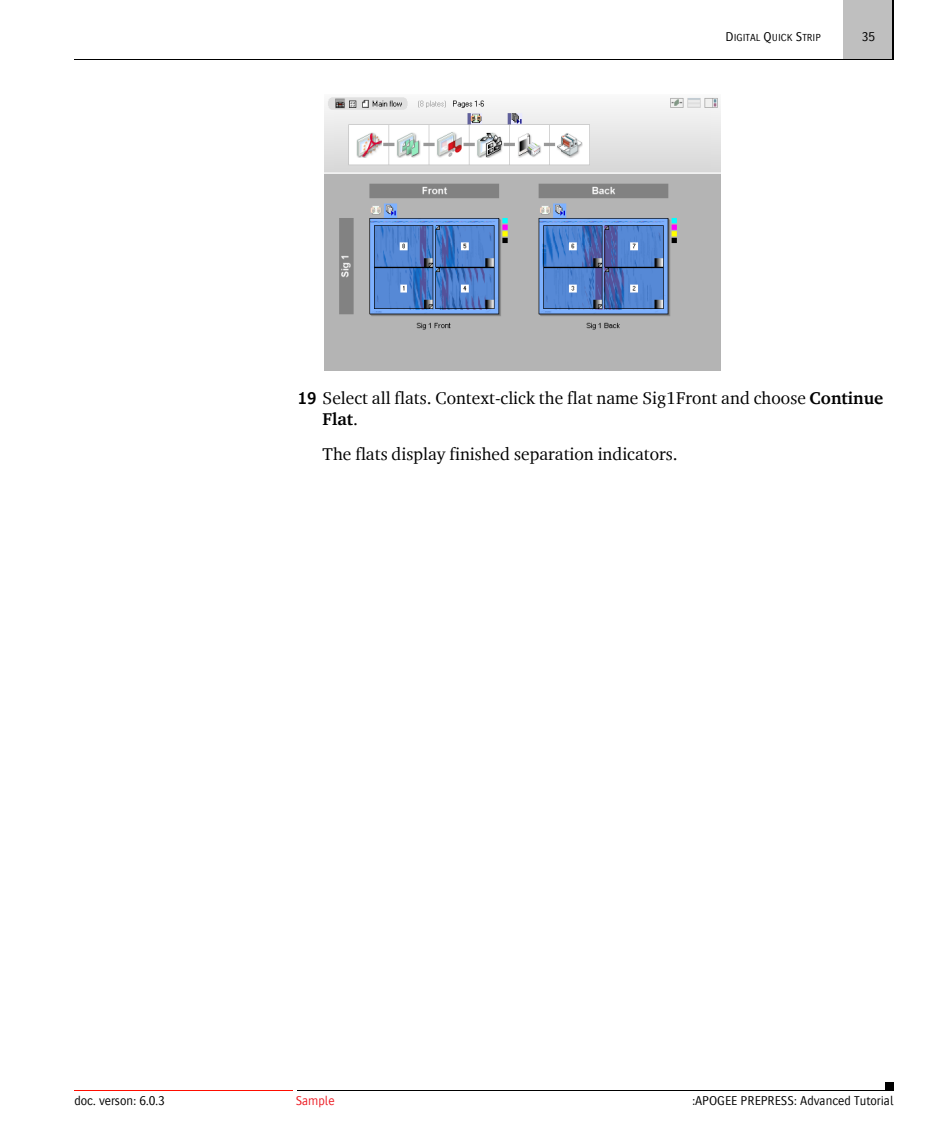
<style>
.page{position:relative;width:943px;height:1141px;background:#fff}
.page>*{position:absolute;margin:0;border:0;box-sizing:border-box;transform-origin:0 0}
.t1{font:17.5px "Charter ITC For Agfa";color:#000}
.t2{font:700 17.5px "Charter IT Cfor Agfa";color:#000}
.t3{font:300 13.12px "Bosis For Agfa";color:#000}
.t4{font:300 13.12px "Bosis For Agfa";color:#ed1c24}
.t5{font:300 10.5px "Bosis For Agfa";color:#000}
.s1{font-size:13.12px}
.s2{font-family:"Bosis For Agfa";font-weight:600}
.s3{font-family:"Charter IT Cfor Agfa";font-weight:700}
.s4{font-family:"Charter ITC For Agfa";font-weight:400}
</style>
<div class="page">
<div style="left:843px;top:0;width:50px;height:60px;background:#bfbfbf"></div>
<hr style="left:892px;top:0;width:2px;height:60px;background:#000">
<hr style="left:74px;top:59px;width:820px;height:1px;background:#000">
<hr style="left:298px;top:1090px;width:595px;height:1px;background:#000">
<hr style="left:74px;top:1090px;width:219px;height:1px;background:#ff0d00">
<svg style="left:885px;top:1082px;width:9px;height:9px"></svg>
<img style="left:324px;top:97px;width:396px;height:273px">
<p class="t5" style="left:725px;top:32px;width:97px"><span class="s1">D</span>IGITAL <span class="s1">Q</span>UICK <span class="s1">S</span>TRIP</p>
<p class="t3" style="left:861px;top:29px;width:15px">35</p>
<p class="t1" style="left:298px;top:387px;width:587px"><span class="s2">19</span> Select all flats. Context-click the flat name Sig1Front and choose <span class="s3">Continue</span></p>
<p class="t2" style="left:322px;top:408px;width:37px">Flat<span class="s4">.</span></p>
<p class="t1" style="left:322px;top:443px;width:356px">The flats display finished separation indicators.</p>
<p class="t3" style="left:74px;top:1094px;width:92px">doc. verson: 6.0.3</p>
<p class="t3" style="left:692px;top:1094px;width:203px">:APOGEE PREPRESS: Advanced Tutorial</p>
<p class="t4" style="left:296px;top:1094px;width:40px">Sample</p>
</div>
